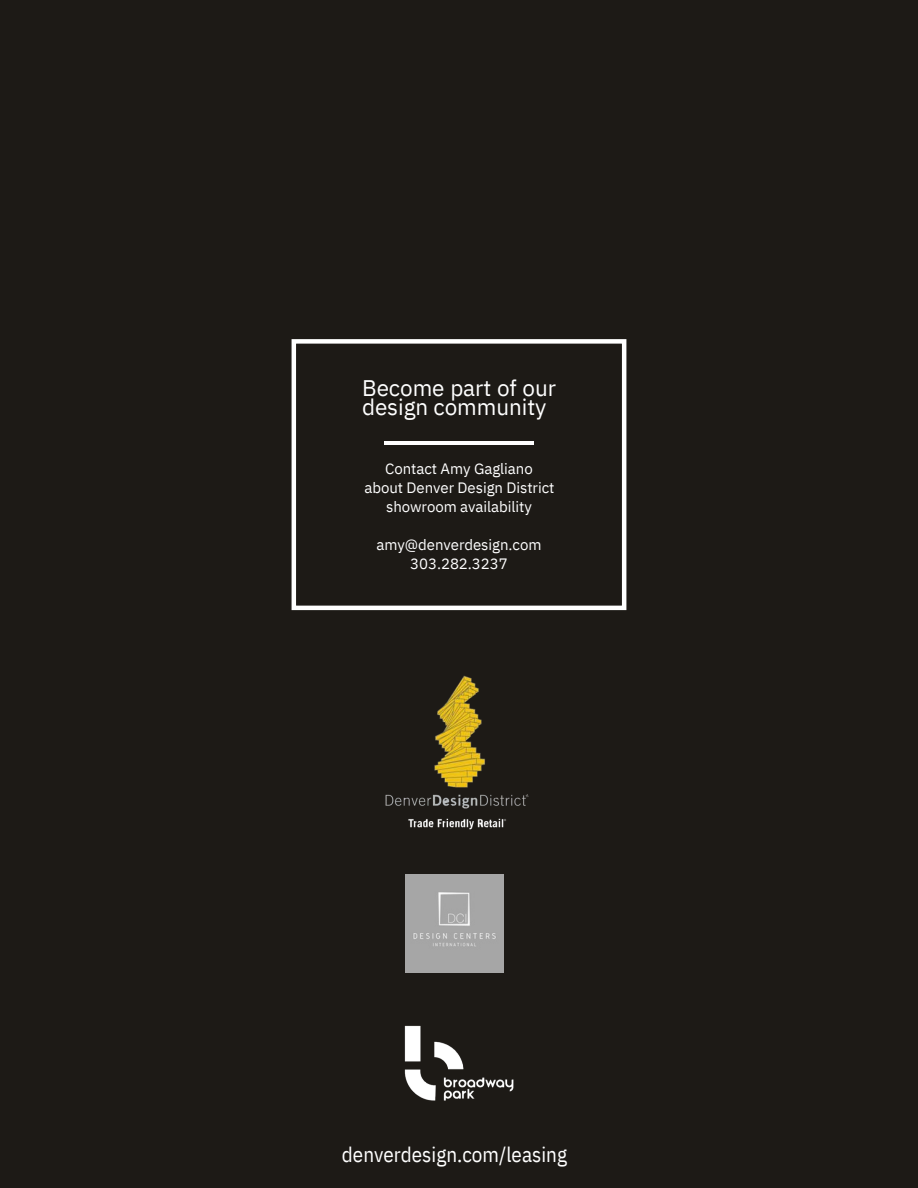
<style>
.page{position:relative;width:918px;height:1188px;background:#1d1a16}
.page>*{position:absolute;margin:0;border:0;box-sizing:border-box;transform-origin:0 0}
.t1{font:22.5px/19.2px "IBM Plex Sans";letter-spacing:-.005em;color:#fff}
.t2{font:21px "IBM Plex Sans Cond";color:#fff}
.t3{font:15px/19.2px "IBM Plex Sans";letter-spacing:-.005em;color:#fff;text-align:center}
</style>
<div class="page">
<svg style="left:292px;top:339px;width:334px;height:271px"></svg>
<hr style="left:385px;top:441px;width:148px;height:3px;background:#fff">
<img style="left:385px;top:675px;width:144px;height:155px">
<img style="left:404px;top:1025px;width:110px;height:76px">
<img style="left:405px;top:875px;width:98px;height:98px">
<h1 class="t1" style="left:362px;top:378px;width:195px">Become part of our design community</h1>
<p class="t3" style="left:385px;top:458px;width:149px">Contact Amy Gagliano</p>
<p class="t3" style="left:365px;top:477px;width:192px">about Denver Design District showroom availability</p>
<p class="t3" style="left:377px;top:535px;width:166px">amy@denverdesign.com<br>303.282.3237</p>
<p class="t2" style="left:342px;top:1141px;width:227px">denverdesign.com/leasing</p>
</div>
